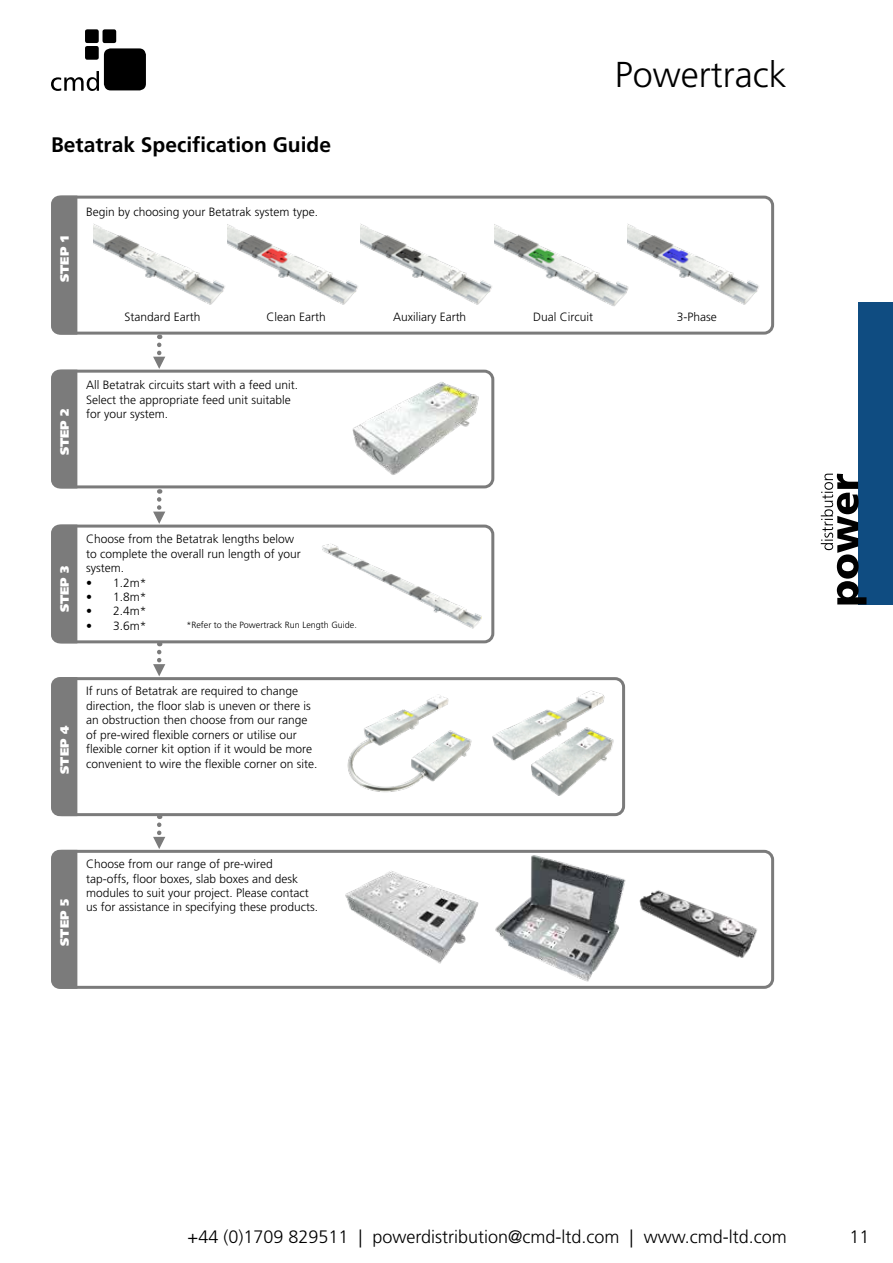
<style>
.page{position:relative;width:893px;height:1263px;background:#fff}
.page>*{position:absolute;margin:0;border:0;box-sizing:border-box;transform-origin:0 0}
.t1{font:300 36px "Frutiger LT Std";color:#000}
.t2{font:700 21px "Frutiger LT Std";color:#000}
.t3{font:300 18px "Frutiger LT Std";color:#000}
.t4{font:300 12px/14.4px "Frutiger LT Std";color:#000}
.t5{font:900 12px "Frutiger LT Std";color:#fff}
.t6{font:300 9px "Frutiger LT Std";color:#000}
</style>
<div class="page">
<div style="left:52px;top:196px;width:722px;height:139px;border:3px solid #7b7b7b;border-radius:9px"></div>
<div style="left:51px;top:196px;width:26px;height:139px;background:#7b7b7b"></div>
<div style="left:52px;top:370px;width:442px;height:118px;border:3px solid #7b7b7b;border-radius:9px"></div>
<div style="left:51px;top:370px;width:26px;height:118px;background:#7b7b7b"></div>
<div style="left:52px;top:677px;width:573px;height:139px;border:3px solid #7b7b7b;border-radius:9px"></div>
<div style="left:51px;top:677px;width:26px;height:139px;background:#7b7b7b"></div>
<svg style="left:153px;top:345px;width:12px;height:24px"></svg>
<div style="left:52px;top:525px;width:442px;height:118px;border:3px solid #7b7b7b;border-radius:9px"></div>
<svg style="left:153px;top:489px;width:12px;height:35px"></svg>
<svg style="left:153px;top:652px;width:12px;height:24px"></svg>
<div style="left:51px;top:525px;width:26px;height:118px;background:#7b7b7b"></div>
<div style="left:52px;top:850px;width:722px;height:139px;border:3px solid #7b7b7b;border-radius:9px"></div>
<div style="left:51px;top:850px;width:26px;height:139px;background:#7b7b7b"></div>
<svg style="left:153px;top:825px;width:12px;height:24px"></svg>
<img style="left:495px;top:855px;width:131px;height:127px">
<img style="left:639px;top:890px;width:118px;height:68px">
<img style="left:345px;top:871px;width:134px;height:93px">
<img style="left:347px;top:694px;width:115px;height:98px">
<img style="left:94px;top:224px;width:131px;height:81px">
<img style="left:365px;top:226px;width:127px;height:79px">
<img style="left:632px;top:226px;width:127px;height:79px">
<img style="left:227px;top:223px;width:138px;height:82px">
<img style="left:494px;top:223px;width:138px;height:83px">
<img style="left:322px;top:544px;width:160px;height:85px">
<img style="left:352px;top:382px;width:127px;height:93px">
<img style="left:462px;top:683px;width:164px;height:127px">
<div style="left:104px;top:48px;width:42px;height:42px;background:#000;border-radius:7px"></div>
<svg style="left:51px;top:71px;width:48px;height:20px"></svg>
<div style="left:85px;top:46px;width:14px;height:14px;background:#000;border-radius:2px"></div>
<div style="left:85px;top:29px;width:14px;height:14px;background:#000;border-radius:2px"></div>
<div style="left:103px;top:29px;width:13px;height:14px;background:#000;border-radius:2px"></div>
<div style="left:858px;top:302px;width:35px;height:302px;background:#0f4c81"></div>
<svg style="left:821px;top:474px;width:45px;height:130px"></svg>
<h2 class="t2" style="left:51px;top:132px;width:282px">Betatrak Specification Guide</h2>
<p class="t5" style="left:57px;top:282px;width:47px;rotate:-90deg">STEP 1</p>
<p class="t4" style="left:86px;top:205px;width:234px">Begin by choosing your Betatrak system type.</p>
<h1 class="t1" style="left:615px;top:54px;width:173px">Powertrack</h1>
<p class="t4" style="left:125px;top:310px;width:78px">Standard Earth</p>
<p class="t4" style="left:266px;top:310px;width:61px">Clean Earth</p>
<p class="t4" style="left:393px;top:310px;width:75px">Auxiliary Earth</p>
<p class="t4" style="left:533px;top:310px;width:61px">Dual Circuit</p>
<p class="t4" style="left:677px;top:310px;width:42px">3-Phase</p>
<p class="t5" style="left:57px;top:455px;width:48px;rotate:-90deg">STEP 2</p>
<p class="t4" style="left:86px;top:378px;width:213px">All Betatrak circuits start with a feed unit.<br>Select the appropriate feed unit suitable for your system.</p>
<p class="t5" style="left:57px;top:612px;width:48px;rotate:-90deg">STEP 3</p>
<p class="t4" style="left:86px;top:532px;width:216px">Choose from the Betatrak lengths below to complete the overall run length of your system.</p>
<p class="t4" style="left:86px;top:575px;width:62px">• 1.2m*</p>
<p class="t4" style="left:86px;top:590px;width:62px">• 1.8m*</p>
<p class="t4" style="left:86px;top:604px;width:62px">• 2.4m*</p>
<p class="t4" style="left:86px;top:619px;width:62px">• 3.6m*</p>
<p class="t6" style="left:186px;top:620px;width:172px">*Refer to the Powertrack Run Length Guide.</p>
<p class="t5" style="left:57px;top:774px;width:49px;rotate:-90deg">STEP 4</p>
<p class="t4" style="left:86px;top:684px;width:233px">If runs of Betatrak are required to change direction, the floor slab is uneven or there is an obstruction then choose from our range of pre-wired flexible corners or utilise our flexible corner kit option if it would be more convenient to wire the flexible corner on site.</p>
<p class="t5" style="left:57px;top:946px;width:48px;rotate:-90deg">STEP 5</p>
<p class="t4" style="left:86px;top:857px;width:234px">Choose from our range of pre-wired tap-offs, floor boxes, slab boxes and desk modules to suit your project. Please contact us for assistance in specifying these products.</p>
<h3 class="t3" style="left:188px;top:1226px;width:601px">+44 (0)1709 829511 | powerdistribution@cmd-ltd.com | www.cmd-ltd.com</h3>
<h3 class="t3" style="left:849px;top:1226px;width:22px">11</h3>
</div>
